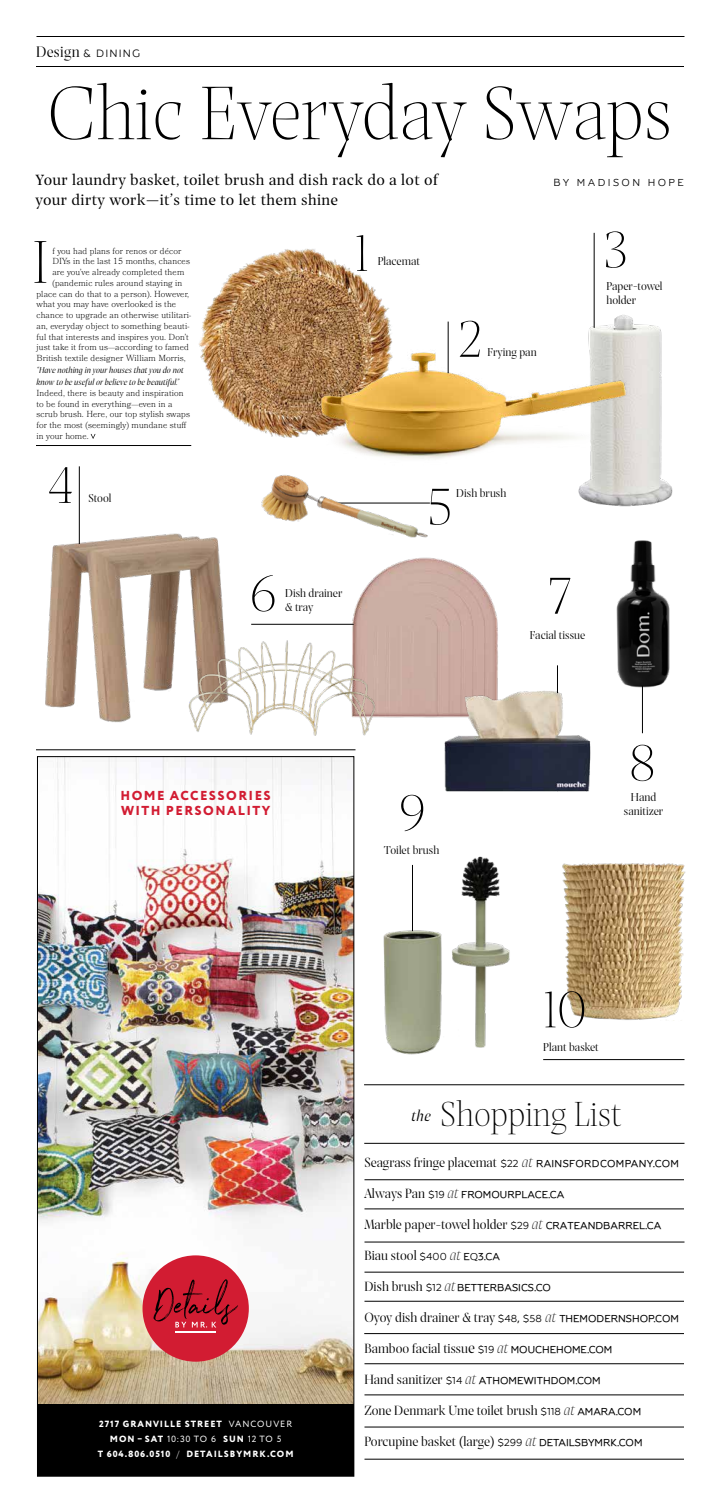
<style>
.page{position:relative;width:720px;height:1512px;background:#fff}
.page>*{position:absolute;margin:0;border:0;box-sizing:border-box;transform-origin:0 0}
.t1{font:300 80px "Prospectus L";color:#000}
.t2{font:300 63.6px "Prospectus L";color:#000}
.t3{font:300 55px "Prospectus L";color:#000}
.t4{font:300 36.8px "Prospectus L";color:#000}
.t5{font:16px/20px "Prospectus M";letter-spacing:.02em;color:#000}
.t6{font:italic 16px "Prospectus L";color:#000}
.t7{font:14px "Prospectus L";color:#000}
.t8{font:800 13px/15px "Circe";letter-spacing:.11em;color:#d21c32}
.t9{font:12px/14.4px "Prospectus L";color:#000}
.t10{font:10.5px "Grover";letter-spacing:.11em;color:#000}
.t11{font:600 10px "Grover";color:#000}
.t12{font:10px "Grover";letter-spacing:.24em;color:#000}
.t13{font:800 9px/15px "Circe";letter-spacing:.11em;color:#fff;text-align:center}
.t14{font:italic 9px/12px "Prospectus L";letter-spacing:.01em;color:#000}
.t15{font:300 8.8px/10.8px "Bookmania";letter-spacing:.01em;color:#000}
.s1{font-family:"Prospectus L";font-size:16px}
.s2{font-weight:400}
.s3{font-weight:300}
.s4{font-family:"Grover";font-size:10px}
.s5{font-weight:300;font-style:italic;font-size:16px}
.s6{font-family:"Grover";font-weight:600;font-size:10px}
.s7{font-family:"Prospectus L";font-weight:400;font-size:14px}
.s8{font-family:"Prospectus L";font-weight:300;font-style:italic;font-size:16px}
.s9{font-family:"Grover";font-size:12px}
.s10{font-size:16px}
</style>
<div class="page">
<hr style="left:364px;top:1459px;width:320px;height:1px;background:#000">
<hr style="left:36px;top:750px;width:320px;height:1px;background:#000">
<hr style="left:36px;top:36px;width:648px;height:1px;background:#000">
<hr style="left:36px;top:66px;width:648px;height:1px;background:#000">
<img style="left:578px;top:315px;width:95px;height:192px">
<img style="left:39px;top:758px;width:313px;height:646px">
<div style="left:143px;top:1255px;width:106px;height:107px;background:#d21c32;border-radius:50%"></div>
<hr style="left:175px;top:1332px;width:41px;height:1px;background:#fff">
<svg style="left:154px;top:1279px;width:84px;height:49px"></svg>
<div style="left:37px;top:1404px;width:317px;height:72px;background:#000"></div>
<hr style="left:36px;top:445px;width:155px;height:1px;background:#000">
<hr style="left:364px;top:1143px;width:321px;height:1px;background:#000">
<img style="left:346px;top:557px;width:152px;height:161px">
<img style="left:616px;top:540px;width:54px;height:153px">
<img style="left:199px;top:248px;width:192px;height:189px">
<img style="left:45px;top:519px;width:180px;height:204px">
<img style="left:441px;top:655px;width:150px;height:137px">
<img style="left:383px;top:856px;width:127px;height:199px">
<img style="left:186px;top:636px;width:196px;height:114px">
<img style="left:275px;top:334px;width:357px;height:133px">
<img style="left:562px;top:863px;width:124px;height:158px">
<hr style="left:364px;top:1427px;width:320px;height:1px;background:#000">
<hr style="left:364px;top:1395px;width:320px;height:1px;background:#000">
<hr style="left:364px;top:1364px;width:320px;height:1px;background:#000">
<hr style="left:364px;top:1333px;width:320px;height:1px;background:#000">
<hr style="left:364px;top:1301px;width:320px;height:1px;background:#000">
<hr style="left:364px;top:1272px;width:320px;height:1px;background:#000">
<hr style="left:364px;top:1242px;width:320px;height:1px;background:#000">
<hr style="left:364px;top:1209px;width:320px;height:1px;background:#000">
<hr style="left:364px;top:1180px;width:320px;height:1px;background:#000">
<hr style="left:251px;top:624px;width:103px;height:1px;background:#000">
<hr style="left:334px;top:503px;width:96px;height:1px;background:#000">
<img style="left:261px;top:475px;width:167px;height:63px">
<hr style="left:448px;top:322px;width:1px;height:51px;background:#000">
<hr style="left:594px;top:233px;width:1px;height:95px;background:#000">
<hr style="left:79px;top:466px;width:1px;height:78px;background:#000">
<svg style="left:557px;top:665px;width:1px;height:28px"></svg>
<hr style="left:642px;top:686px;width:1px;height:47px;background:#000">
<hr style="left:412px;top:865px;width:1px;height:66px;background:#000">
<hr style="left:543px;top:1059px;width:141px;height:1px;background:#000">
<hr style="left:364px;top:1085px;width:320px;height:1px;background:#000">
<svg style="left:91px;top:434px;width:5px;height:5px"></svg>
<p class="t10" style="left:36px;top:49px;width:106px"><span class="s1">Design</span> &amp; DINING</p>
<h1 class="t1" style="left:47px;top:56px;width:627px">Chic Everyday Swaps</h1>
<h3 class="t5" style="left:36px;top:170px;width:404px">Your laundry basket, toilet brush and dish rack do a lot of your dirty work—it’s time to let them shine</h3>
<p class="t12" style="left:553px;top:178px;width:132px">BY MADISON HOPE</p>
<p class="t15" style="left:52px;top:245px;width:131px">f you had plans for renos or décor</p>
<p class="t15" style="left:52px;top:256px;width:139px">DIYs in the last 15 months, chances</p>
<p class="t15" style="left:52px;top:267px;width:134px">are you’ve already completed them</p>
<p class="t15" style="left:52px;top:277px;width:132px">(pandemic rules around staying in</p>
<p class="t15" style="left:37px;top:288px;width:154px">place can do that to a person). However,</p>
<p class="t15" style="left:37px;top:299px;width:141px">what you may have overlooked is the</p>
<p class="t15" style="left:37px;top:310px;width:156px">chance to upgrade an otherwise utilitari-</p>
<p class="t15" style="left:37px;top:321px;width:154px">an, everyday object to something beauti-</p>
<p class="t15" style="left:37px;top:331px;width:154px">ful that interests and inspires you. Don’t</p>
<p class="t15" style="left:37px;top:342px;width:154px">just take it from us—according to famed</p>
<p class="t15" style="left:37px;top:353px;width:151px">British textile designer William Morris,</p>
<p class="t14" style="left:37px;top:364px;width:149px">“Have nothing in your houses that you do not know to be useful or believe to be beautiful.”</p>
<p class="t15" style="left:37px;top:387px;width:155px">Indeed, there is beauty and inspiration to be found in everything—even in a scrub brush. Here, our top stylish swaps for the most (seemingly) mundane stuff in your home.</p>
<h3 class="t3" style="left:355px;top:214px;width:15px">1</h3>
<h3 class="t3" style="left:603px;top:210px;width:26px">3</h3>
<h2 class="t2" style="left:33px;top:216px;width:16px">I</h2>
<h3 class="t9" style="left:378px;top:254px;width:44px">Placemat</h3>
<h3 class="t9" style="left:606px;top:278px;width:58px">Paper-towel holder</h3>
<h3 class="t3" style="left:458px;top:299px;width:26px">2</h3>
<h3 class="t9" style="left:488px;top:344px;width:51px">Frying pan</h3>
<h3 class="t3" style="left:49px;top:446px;width:26px">4</h3>
<h3 class="t9" style="left:88px;top:491px;width:25px">Stool</h3>
<h3 class="t3" style="left:250px;top:554px;width:28px">6</h3>
<h3 class="t9" style="left:285px;top:585px;width:59px">Dish drainer &amp; tray</h3>
<h3 class="t9" style="left:456px;top:486px;width:52px">Dish brush</h3>
<h3 class="t3" style="left:427px;top:467px;width:27px">5</h3>
<h3 class="t3" style="left:548px;top:556px;width:26px">7</h3>
<h3 class="t9" style="left:530px;top:627px;width:57px">Facial tissue</h3>
<h3 class="t8" style="left:121px;top:789px;width:152px">HOME ACCESSORIES<br>WITH PERSONALITY</h3>
<h3 class="t3" style="left:399px;top:773px;width:28px">9</h3>
<h3 class="t9" style="left:384px;top:843px;width:57px">Toilet brush</h3>
<h3 class="t3" style="left:629px;top:723px;width:28px">8</h3>
<h3 class="t9" style="left:624px;top:790px;width:41px;text-align:center">Hand sanitizer</h3>
<p class="t13" style="left:98px;top:1417px;width:197px">2717 GRANVILLE STREET <span class="s2">VANCOUVER<br></span>MON – SAT <span class="s2">10:30 TO 6</span> SUN <span class="s2">12 TO 5<br></span>T 604.806.0510 <span class="s3">/</span> DETAILSBYMRK.COM</p>
<h3 class="t3" style="left:544px;top:970px;width:45px">10</h3>
<h3 class="t9" style="left:543px;top:1039px;width:57px">Plant basket</h3>
<h3 class="t6" style="left:412px;top:1104px;width:21px">the</h3>
<h3 class="t4" style="left:440px;top:1087px;width:183px">Shopping List</h3>
<h3 class="t7" style="left:364px;top:1152px;width:316px">Seagrass fringe placemat <span class="s4">$22</span> <span class="s5">at</span> <span class="s6">RAINSFORDCOMPANY.COM</span></h3>
<p class="t11" style="left:364px;top:1190px;width:201px"><span class="s7">Always Pan</span> <span class="s2">$19</span> <span class="s8">at</span> FROMOURPLACE.CA</p>
<h3 class="t7" style="left:364px;top:1214px;width:298px">Marble paper-towel holder <span class="s4">$29</span> <span class="s5">at</span> <span class="s6">CRATEANDBARREL.CA</span></h3>
<h3 class="t7" style="left:364px;top:1245px;width:137px">Biau stool <span class="s4">$400</span> <span class="s5">at</span> <span class="s6">EQ3.CA</span></h3>
<p class="t11" style="left:364px;top:1283px;width:188px"><span class="s7">Dish brush</span> <span class="s2">$12</span> <span class="s8">at</span> BETTERBASICS.CO</p>
<h3 class="t7" style="left:364px;top:1307px;width:316px">Oyoy dish drainer &amp; tray <span class="s4">$48</span><span class="s9">,</span> <span class="s4">$58</span> <span class="s5">at</span> <span class="s6">THEMODERNSHOP.COM</span></h3>
<h3 class="t7" style="left:364px;top:1338px;width:250px">Bamboo facial tissu<span class="s10">e</span> <span class="s4">$19</span> <span class="s5">at</span> <span class="s6">MOUCHEHOME.COM</span></h3>
<p class="t11" style="left:364px;top:1376px;width:238px"><span class="s7">Hand sanitizer</span> <span class="s2">$14</span> <span class="s8">at</span> ATHOMEWITHDOM.COM</p>
<h3 class="t7" style="left:364px;top:1400px;width:278px">Zone Denmark Ume toilet brush <span class="s4">$118</span> <span class="s5">at</span> <span class="s6">AMARA.COM</span></h3>
<h3 class="t7" style="left:364px;top:1431px;width:280px">Porcupine basket (large) <span class="s4">$299</span> <span class="s5">at</span> <span class="s6">DETAILSBYMRK.COM</span></h3>
</div>
